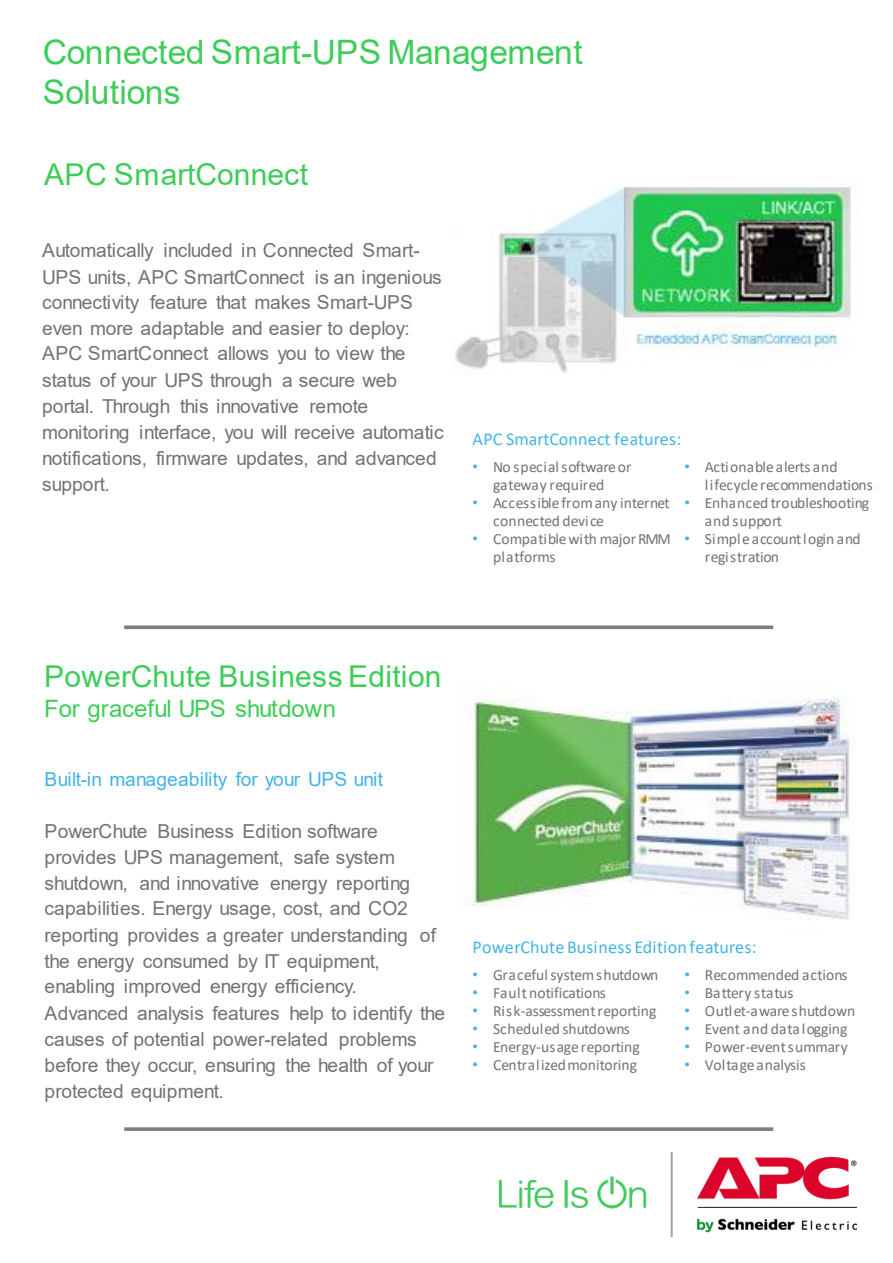
<style>
.page{position:relative;width:893px;height:1263px;background:#fff}
.page>*{position:absolute;margin:0;border:0;box-sizing:border-box;transform-origin:0 0}
.t1{font:33.6px/39.6px "Arial";letter-spacing:-.005em;color:#3dcd58}
.t2{font:30px "Arial";letter-spacing:.005em;color:#3dcd58}
.t3{font:24px "Arial";letter-spacing:-.005em;color:#3dcd58}
.t4{font:19.2px/26px "Arial";color:#767171}
.t5{font:19.2px "Arial";letter-spacing:.005em;color:#42b4e6}
.t6{font:18px "Calibri";letter-spacing:.005em;color:#42b4e6}
.t7{font:15.6px/18px "Calibri";color:#767171}
.s1{font-family:"Arial";color:#42b4e6}
</style>
<div class="page">
<svg style="left:124px;top:625px;width:649px;height:4px;background:#8e8e8e"></svg>
<img style="left:499px;top:1152px;width:358px;height:84px">
<img style="left:455px;top:186px;width:396px;height:187px">
<hr style="left:124px;top:1127px;width:649px;height:3px;background:#7f7f7f">
<img style="left:472px;top:697px;width:380px;height:223px">
<h1 class="t1" style="left:43px;top:32px;width:541px">Connected Smart-UPS Management<br>Solutions</h1>
<h2 class="t2" style="left:44px;top:154px;width:265px">APC SmartConnect</h2>
<p class="t4" style="left:42px;top:237px;width:403px">Automatically included in Connected Smart-UPS units, APC SmartConnect is an ingenious connectivity feature that makes Smart-UPS even more adaptable and easier to deploy:<br>APC SmartConnect allows you to view the status of your UPS through a secure web portal. Through this innovative remote monitoring interface, you will receive automatic notifications, firmware updates, and advanced support.</p>
<p class="t6" style="left:472px;top:426px;width:210px">APC SmartConnect features:</p>
<p class="t7" style="left:472px;top:457px;width:161px;text-align:center"><span class="s1">•</span> No special software or gateway required</p>
<p class="t7" style="left:493px;top:494px;width:178px;text-indent:-20px"><span class="s1">•</span> Accessible from any internet connected device</p>
<p class="t7" style="left:493px;top:530px;width:179px;text-indent:-20px"><span class="s1">•</span> Compatible with major RMM platforms</p>
<p class="t7" style="left:705px;top:457px;width:169px;text-indent:-20px"><span class="s1">•</span> Actionable alerts and lifecycle recommendations</p>
<p class="t7" style="left:705px;top:494px;width:166px;text-indent:-20px"><span class="s1">•</span> Enhanced troubleshooting and support</p>
<p class="t7" style="left:705px;top:530px;width:157px;text-indent:-20px"><span class="s1">•</span> Simple account login and registration</p>
<h2 class="t2" style="left:44px;top:656px;width:399px">PowerChute Business Edition</h2>
<p class="t3" style="left:44px;top:692px;width:293px">For graceful UPS shutdown</p>
<p class="t5" style="left:45px;top:765px;width:340px">Built-in manageability for your UPS unit</p>
<p class="t4" style="left:45px;top:818px;width:402px">PowerChute Business Edition software provides UPS management, safe system shutdown, and innovative energy reporting capabilities. Energy usage, cost, and CO2 reporting provides a greater understanding of the energy consumed by IT equipment, enabling improved energy efficiency.<br>Advanced analysis features help to identify the causes of potential power-related problems before they occur, ensuring the health of your protected equipment.</p>
<p class="t6" style="left:472px;top:934px;width:285px">PowerChute Business Edition features:</p>
<p class="t7" style="left:472px;top:965px;width:187px"><span class="s1">•</span> Graceful system shutdown</p>
<p class="t7" style="left:472px;top:983px;width:135px"><span class="s1">•</span> Fault notifications</p>
<p class="t7" style="left:472px;top:1001px;width:185px"><span class="s1">•</span> Risk-assessment reporting</p>
<p class="t7" style="left:472px;top:1019px;width:159px"><span class="s1">•</span> Scheduled shutdowns</p>
<p class="t7" style="left:472px;top:1037px;width:169px"><span class="s1">•</span> Energy-usage reporting</p>
<p class="t7" style="left:473px;top:1055px;width:166px"><span class="s1">•</span> Centralized monitoring</p>
<p class="t7" style="left:684px;top:965px;width:165px"><span class="s1">•</span> Recommended actions</p>
<p class="t7" style="left:684px;top:983px;width:111px"><span class="s1">•</span> Battery status</p>
<p class="t7" style="left:684px;top:1001px;width:172px"><span class="s1">•</span> Outlet-aware shutdown</p>
<p class="t7" style="left:684px;top:1019px;width:165px"><span class="s1">•</span> Event and data logging</p>
<p class="t7" style="left:684px;top:1037px;width:165px"><span class="s1">•</span> Power-event summary</p>
<p class="t7" style="left:684px;top:1055px;width:123px"><span class="s1">•</span> Voltage analysis</p>
</div>
